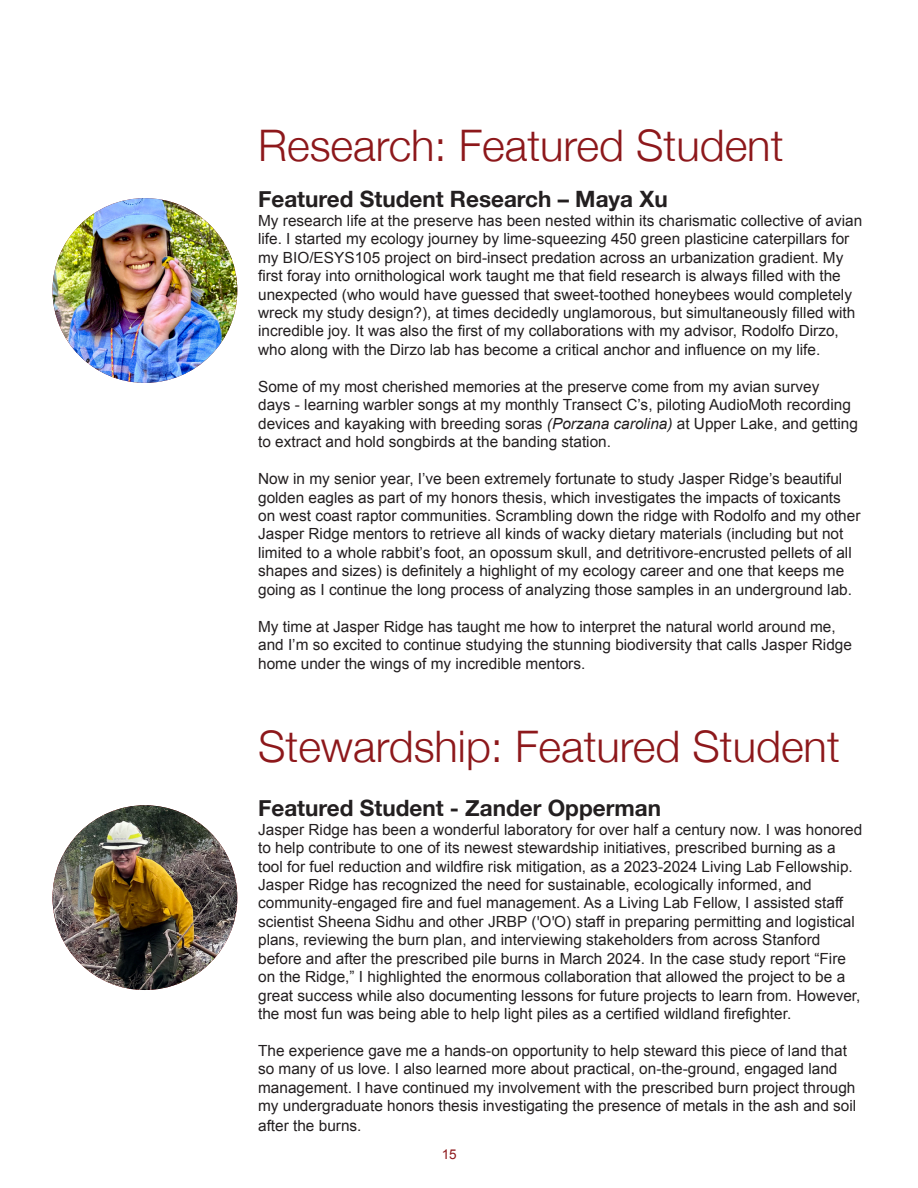
<style>
.page{position:relative;width:918px;height:1188px;background:#fff}
.page>*{position:absolute;margin:0;border:0;box-sizing:border-box;transform-origin:0 0}
.Captions{font:300 43.5px "Helvetica Neue";color:#8d181b}
.Subhead{font:700 22.5px "Helvetica Neue";color:#231f20}
.Copy{font:15.3px/18.5px "Arial";color:#231f20}
.t1{font:13.5px "Arial";color:#8d181b}
.s1{font-style:italic}
.s2{font-family:"Helvetica"}
</style>
<div class="page">
<img style="left:52px;top:198px;width:185px;height:185px;border-radius:92px">
<img style="left:52px;top:805px;width:185px;height:185px;border-radius:92px">
<p class="Captions" style="left:258px;top:110px;width:527px">Research: Featured Student</p>
<p class="Subhead" style="left:258px;top:182px;width:411px">Featured Student Research – Maya Xu</p>
<p class="Copy" style="left:258px;top:211px;width:606px">My research life at the preserve has been nested within its charismatic collective of avian life. I started my ecology journey by lime-squeezing 450 green plasticine caterpillars for my BIO/ESYS105 project on bird-insect predation across an urbanization gradient. My first foray into ornithological work taught me that field research is always filled with the unexpected (who would have guessed that sweet-toothed honeybees would completely wreck my study design?), at times decidedly unglamorous, but simultaneously filled with incredible joy. It was also the first of my collaborations with my advisor, Rodolfo Dirzo, who along with the Dirzo lab has become a critical anchor and influence on my life.</p>
<p class="Copy" style="left:258px;top:377px;width:601px">Some of my most cherished memories at the preserve come from my avian survey<br>days - learning warbler songs at my monthly Transect C’s, piloting AudioMoth recording devices and kayaking with breeding soras <span class="s1">(Porzana carolina)</span> at Upper Lake, and getting to extract and hold songbirds at the banding station.</p>
<p class="Copy" style="left:258px;top:470px;width:604px">Now in my senior year, I’ve been extremely fortunate to study Jasper Ridge’s beautiful golden eagles as part of my honors thesis, which investigates the impacts of toxicants on west coast raptor communities. Scrambling down the ridge with Rodolfo and my other Jasper Ridge mentors to retrieve all kinds of wacky dietary materials (including but not limited to a whole rabbit’s foot, an opossum skull, and detritivore-encrusted pellets of all shapes and sizes) is definitely a highlight of my ecology career and one that keeps me going as I continue the long process of analyzing those samples in an underground lab.</p>
<p class="Copy" style="left:258px;top:617px;width:595px">My time at Jasper Ridge has taught me how to interpret the natural world around me, and I’m so excited to continue studying the stunning biodiversity that calls Jasper Ridge home under the wings of my incredible mentors.</p>
<p class="Captions" style="left:258px;top:712px;width:583px">Stewardship: Featured Student</p>
<p class="Subhead" style="left:258px;top:790px;width:404px">Featured Student - Zander Opperman</p>
<p class="Copy" style="left:258px;top:820px;width:606px">Jasper Ridge has been a wonderful laboratory for over half a century now. I was honored to help contribute to one of its newest stewardship initiatives, prescribed burning as a tool for fuel reduction and wildfire risk mitigation, as a 2023-2024 Living Lab Fellowship.<br>Jasper Ridge has recognized the need for sustainable, ecologically informed, and community-engaged fire and fuel management. As a Living Lab Fellow, I assisted staff scientist Sheena Sidhu and other JRBP (<span class="s2">'</span>O<span class="s2">'</span>O) staff in preparing permitting and logistical plans, reviewing the burn plan, and interviewing stakeholders from across Stanford before and after the prescribed pile burns in March 2024. In the case study report “Fire on the Ridge,” I highlighted the enormous collaboration that allowed the project to be a great success while also documenting lessons for future projects to learn from. However, the most fun was being able to help light piles as a certified wildland firefighter.</p>
<p class="Copy" style="left:258px;top:1041px;width:600px">The experience gave me a hands-on opportunity to help steward this piece of land that so many of us love. I also learned more about practical, on-the-ground, engaged land management. I have continued my involvement with the prescribed burn project through my undergraduate honors thesis investigating the presence of metals in the ash and soil after the burns.</p>
<p class="t1" style="left:442px;top:1145px;width:17px">15</p>
</div>
